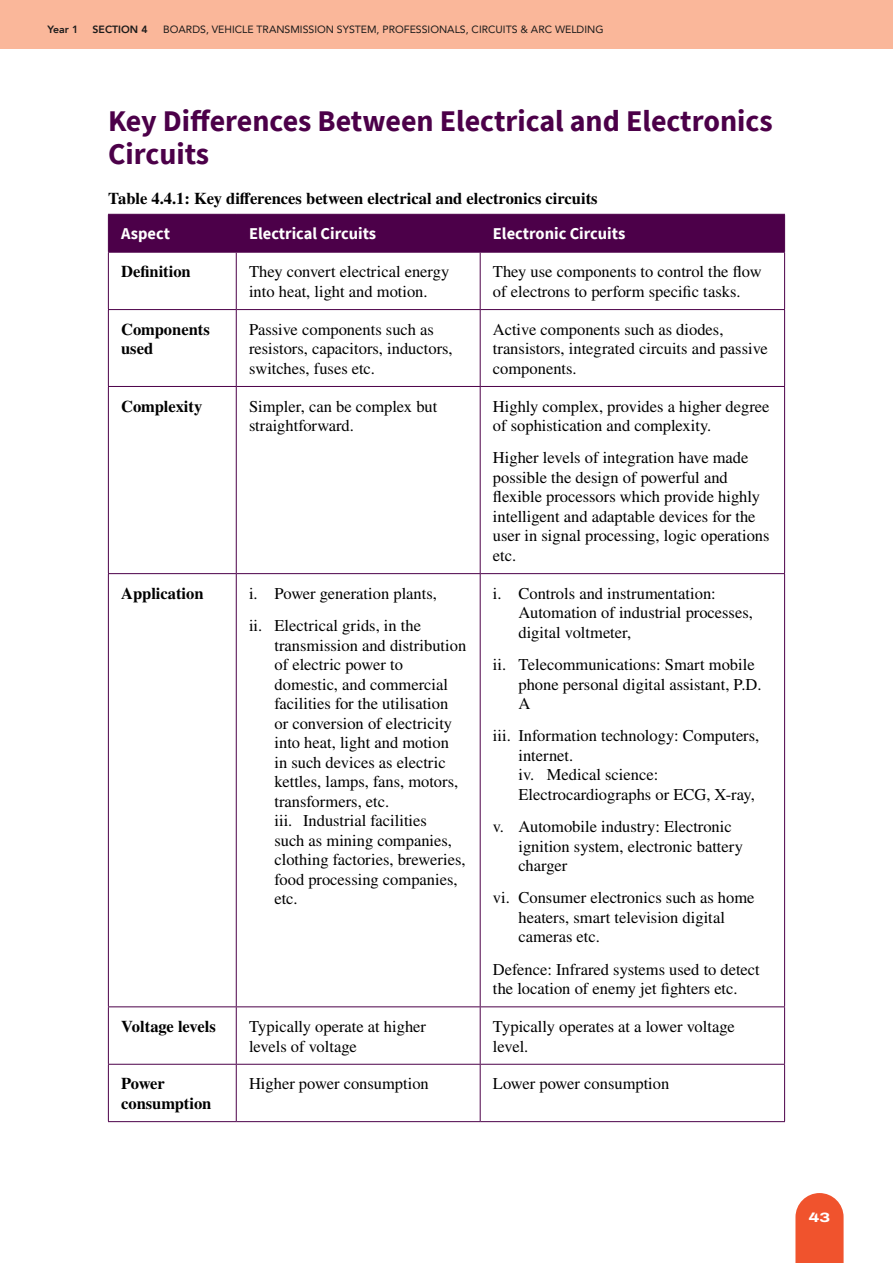
<style>
.page{position:relative;width:893px;height:1263px;background:#fff}
.page>*{position:absolute;margin:0;border:0;box-sizing:border-box;transform-origin:0 0}
.t1{font:700 30px/33px "Source Sans Pro";color:#4c0049}
.t2{font:16.5px/19.5px "STIX General";color:#000}
.t3{font:700 16.5px/19.5px "STIX General";color:#000}
.t4{font:700 16.5px "Source Sans Pro";color:#fff}
.t5{font:800 13.5px "Archivo Expanded";color:#fff}
.t6{font:10.5px "Avenir";color:#1a1a1a}
.t7{font:800 10.5px "Avenir";color:#1a1a1a}
</style>
<div class="page">
<div style="left:0;top:0;width:893px;height:49px;background:#fab79a"></div>
<svg style="left:795px;top:1193px;width:49px;height:70px;background:#f16240"></svg>
<div style="left:109px;top:215px;width:675px;height:37px;background:#4c0049"></div>
<hr style="left:236px;top:215px;width:1px;height:37px;background:#4c0049">
<hr style="left:480px;top:215px;width:1px;height:37px;background:#4c0049">
<hr style="left:236px;top:253px;width:1px;height:56px;background:#4c0049">
<hr style="left:480px;top:253px;width:1px;height:56px;background:#4c0049">
<hr style="left:108px;top:309px;width:128px;height:1px;background:#4c0049">
<hr style="left:236px;top:309px;width:244px;height:1px;background:#4c0049">
<hr style="left:236px;top:310px;width:1px;height:76px;background:#4c0049">
<hr style="left:480px;top:309px;width:305px;height:1px;background:#4c0049">
<hr style="left:480px;top:310px;width:1px;height:76px;background:#4c0049">
<hr style="left:108px;top:386px;width:128px;height:1px;background:#4c0049">
<hr style="left:236px;top:386px;width:244px;height:1px;background:#4c0049">
<hr style="left:236px;top:387px;width:1px;height:186px;background:#4c0049">
<hr style="left:480px;top:386px;width:305px;height:1px;background:#4c0049">
<hr style="left:480px;top:387px;width:1px;height:186px;background:#4c0049">
<hr style="left:108px;top:573px;width:128px;height:1px;background:#4c0049">
<hr style="left:236px;top:573px;width:244px;height:1px;background:#4c0049">
<hr style="left:236px;top:574px;width:1px;height:432px;background:#4c0049">
<hr style="left:480px;top:573px;width:305px;height:1px;background:#4c0049">
<hr style="left:480px;top:574px;width:1px;height:432px;background:#4c0049">
<hr style="left:108px;top:1006px;width:128px;height:1px;background:#4c0049">
<hr style="left:236px;top:1006px;width:244px;height:1px;background:#4c0049">
<hr style="left:236px;top:1007px;width:1px;height:57px;background:#4c0049">
<hr style="left:480px;top:1006px;width:305px;height:1px;background:#4c0049">
<hr style="left:480px;top:1007px;width:1px;height:57px;background:#4c0049">
<hr style="left:108px;top:1064px;width:128px;height:1px;background:#4c0049">
<hr style="left:236px;top:1064px;width:244px;height:1px;background:#4c0049">
<hr style="left:236px;top:1064px;width:1px;height:57px;background:#4c0049">
<hr style="left:480px;top:1064px;width:305px;height:1px;background:#4c0049">
<hr style="left:480px;top:1064px;width:1px;height:57px;background:#4c0049">
<hr style="left:108px;top:1121px;width:128px;height:1px;background:#4c0049">
<hr style="left:236px;top:1121px;width:244px;height:1px;background:#4c0049">
<hr style="left:480px;top:1121px;width:305px;height:1px;background:#4c0049">
<hr style="left:108px;top:253px;width:1px;height:56px;background:#4c0049">
<hr style="left:784px;top:253px;width:1px;height:56px;background:#4c0049">
<hr style="left:108px;top:310px;width:1px;height:76px;background:#4c0049">
<hr style="left:784px;top:310px;width:1px;height:76px;background:#4c0049">
<hr style="left:108px;top:387px;width:1px;height:186px;background:#4c0049">
<hr style="left:784px;top:387px;width:1px;height:186px;background:#4c0049">
<hr style="left:108px;top:574px;width:1px;height:432px;background:#4c0049">
<hr style="left:784px;top:574px;width:1px;height:432px;background:#4c0049">
<hr style="left:108px;top:1007px;width:1px;height:57px;background:#4c0049">
<hr style="left:784px;top:1007px;width:1px;height:57px;background:#4c0049">
<hr style="left:108px;top:1064px;width:1px;height:57px;background:#4c0049">
<hr style="left:784px;top:1064px;width:1px;height:57px;background:#4c0049">
<hr style="left:108px;top:214px;width:128px;height:1px;background:#4c0049">
<hr style="left:108px;top:215px;width:1px;height:37px;background:#4c0049">
<hr style="left:236px;top:214px;width:244px;height:1px;background:#4c0049">
<hr style="left:480px;top:214px;width:305px;height:1px;background:#4c0049">
<hr style="left:784px;top:215px;width:1px;height:37px;background:#4c0049">
<hr style="left:108px;top:252px;width:128px;height:1px;background:#4c0049">
<hr style="left:236px;top:252px;width:244px;height:1px;background:#4c0049">
<hr style="left:480px;top:252px;width:305px;height:1px;background:#4c0049">
<p class="t7" style="left:48px;top:21px;width:32px">Year 1</p>
<p class="t7" style="left:93px;top:21px;width:57px">SECTION 4</p>
<p class="t6" style="left:163px;top:21px;width:442px">BOARDS, VEHICLE TRANSMISSION SYSTEM, PROFESSIONALS, CIRCUITS &amp; ARC WELDING</p>
<h1 class="t1" style="left:108px;top:104px;width:666px">Key Differences Between Electrical and Electronics<br>Circuits</h1>
<p class="t3" style="left:108px;top:189px;width:491px">Table 4.4.1: Key differences between electrical and electronics circuits</p>
<p class="t4" style="left:121px;top:223px;width:50px">Aspect</p>
<p class="t4" style="left:249px;top:223px;width:129px">Electrical Circuits</p>
<p class="t4" style="left:493px;top:223px;width:134px">Electronic Circuits</p>
<p class="t3" style="left:121px;top:263px;width:71px">Definition</p>
<p class="t2" style="left:249px;top:263px;width:202px">They convert electrical energy into heat, light and motion.</p>
<p class="t2" style="left:493px;top:263px;width:270px">They use components to control the flow of electrons to perform specific tasks.</p>
<p class="t3" style="left:121px;top:320px;width:90px">Components used</p>
<p class="t2" style="left:249px;top:320px;width:205px">Passive components such as resistors, capacitors, inductors, switches, fuses etc.</p>
<p class="t2" style="left:493px;top:320px;width:276px">Active components such as diodes, transistors, integrated circuits and passive components.</p>
<p class="t3" style="left:121px;top:397px;width:83px">Complexity</p>
<p class="t2" style="left:249px;top:397px;width:190px">Simpler, can be complex but straightforward.</p>
<p class="t2" style="left:493px;top:397px;width:278px">Highly complex, provides a higher degree of sophistication and complexity.</p>
<p class="t2" style="left:493px;top:449px;width:278px">Higher levels of integration have made possible the design of powerful and flexible processors which provide highly intelligent and adaptable devices for the user in signal processing, logic operations etc.</p>
<p class="t3" style="left:121px;top:584px;width:84px">Application</p>
<p class="t2" style="left:249px;top:578px;width:189px;line-height:32.2px">i. Power generation plants, ii. Electrical grids, in the</p>
<p class="t2" style="left:275px;top:636px;width:193px">transmission and distribution of electric power to domestic, and commercial facilities for the utilisation<br>or conversion of electricity into heat, light and motion<br>in such devices as electric kettles, lamps, fans, motors, transformers, etc.<br>iii. Industrial facilities<br>such as mining companies, clothing factories, breweries, food processing companies, etc.</p>
<p class="t2" style="left:518px;top:584px;width:236px;text-indent:-26px">i. Controls and instrumentation:<br>Automation of industrial processes, digital voltmeter,</p>
<p class="t2" style="left:518px;top:655px;width:245px;text-indent:-26px">ii. Telecommunications: Smart mobile phone personal digital assistant, P.D.<br>A</p>
<p class="t2" style="left:518px;top:727px;width:242px;text-indent:-26px">iii. Information technology: Computers, internet.<br>iv. Medical science:<br>Electrocardiographs or ECG, X-ray,</p>
<p class="t2" style="left:518px;top:818px;width:226px;text-indent:-26px">v. Automobile industry: Electronic ignition system, electronic battery charger</p>
<p class="t2" style="left:518px;top:889px;width:238px;text-indent:-26px">vi. Consumer electronics such as home heaters, smart television digital cameras etc.</p>
<p class="t2" style="left:493px;top:960px;width:268px">Defence: Infrared systems used to detect the location of enemy jet fighters etc.</p>
<p class="t3" style="left:121px;top:1017px;width:96px">Voltage levels</p>
<p class="t2" style="left:249px;top:1017px;width:179px">Typically operate at higher levels of voltage</p>
<p class="t2" style="left:493px;top:1017px;width:243px">Typically operates at a lower voltage level.</p>
<p class="t3" style="left:121px;top:1075px;width:92px">Power consumption</p>
<p class="t2" style="left:249px;top:1075px;width:181px">Higher power consumption</p>
<p class="t2" style="left:493px;top:1075px;width:178px">Lower power consumption</p>
<p class="t5" style="left:809px;top:1207px;width:23px">43</p>
</div>
